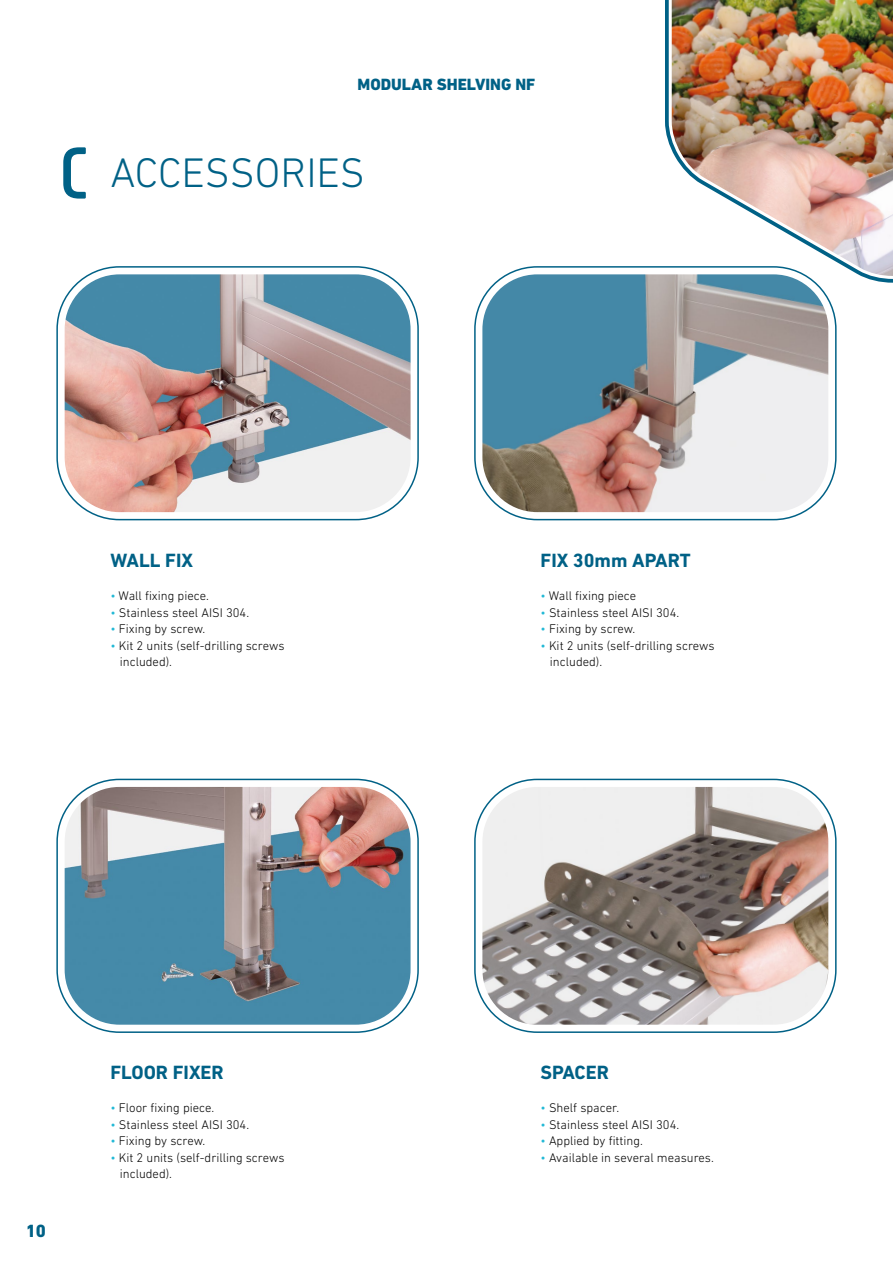
<style>
.page{position:relative;width:893px;height:1263px;background:#fff}
.page>*{position:absolute;margin:0;border:0;box-sizing:border-box;transform-origin:0 0}
.t1{font:300 42px "DIN Next LT Pro";color:#006186}
.t2{font:700 19.5px "DIN Next LT Pro";color:#006186}
.t3{font:800 18px "DIN Next LT Pro";color:#006186}
.t4{font:800 16.65px "DIN Next LT Pro";color:#006186}
.t5{font:300 12.75px/16.5px "DIN Next LT Pro";color:#000}
.s1{color:#23b9d6}
</style>
<div class="page">
<img style="left:66px;top:275px;width:344px;height:236px">
<div style="left:50px;top:259px;width:376px;height:268px;border:15px solid #fff;border-radius:62px"></div>
<img style="left:66px;top:788px;width:344px;height:236px">
<div style="left:50px;top:772px;width:376px;height:268px;border:15px solid #fff;border-radius:62px"></div>
<img style="left:483px;top:275px;width:353px;height:236px">
<div style="left:467px;top:259px;width:376px;height:268px;border:15px solid #fff;border-radius:62px"></div>
<img style="left:483px;top:788px;width:344px;height:236px">
<div style="left:467px;top:772px;width:376px;height:268px;border:15px solid #fff;border-radius:62px"></div>
<div style="left:56px;top:266px;width:363px;height:254px;border:2px solid #006186;border-radius:62px"></div>
<div style="left:474px;top:266px;width:363px;height:254px;border:2px solid #006186;border-radius:62px"></div>
<div style="left:56px;top:779px;width:363px;height:254px;border:2px solid #006186;border-radius:62px"></div>
<div style="left:474px;top:779px;width:363px;height:254px;border:2px solid #006186;border-radius:62px"></div>
<svg style="left:63px;top:147px;width:23px;height:52px"></svg>
<img style="left:667px;top:0;width:226px;height:280px">
<h3 class="t4" style="left:358px;top:74px;width:179px">MODULAR SHELVING NF</h3>
<h1 class="t1" style="left:110px;top:148px;width:256px">ACCESSORIES</h1>
<h2 class="t2" style="left:110px;top:549px;width:84px">WALL FIX</h2>
<p class="t5" style="left:110px;top:588px;width:100px"><span class="s1">•</span> Wall fixing piece.</p>
<p class="t5" style="left:110px;top:604px;width:140px"><span class="s1">•</span> Stainless steel AISI 304.</p>
<p class="t5" style="left:110px;top:621px;width:96px"><span class="s1">•</span> Fixing by screw.</p>
<p class="t5" style="left:120px;top:637px;width:166px;text-indent:-9px"><span class="s1">•</span> Kit 2 units (self-drilling screws included).</p>
<h2 class="t2" style="left:540px;top:549px;width:152px">FIX 30mm APART</h2>
<p class="t5" style="left:540px;top:588px;width:97px"><span class="s1">•</span> Wall fixing piece</p>
<p class="t5" style="left:540px;top:604px;width:140px"><span class="s1">•</span> Stainless steel AISI 304.</p>
<p class="t5" style="left:540px;top:621px;width:96px"><span class="s1">•</span> Fixing by screw.</p>
<p class="t5" style="left:550px;top:637px;width:166px;text-indent:-9px"><span class="s1">•</span> Kit 2 units (self-drilling screws included).</p>
<h3 class="t3" style="left:26px;top:1220px;width:22px">10</h3>
<h2 class="t2" style="left:110px;top:1061px;width:115px">FLOOR FIXER</h2>
<p class="t5" style="left:110px;top:1099px;width:106px"><span class="s1">•</span> Floor fixing piece.</p>
<p class="t5" style="left:110px;top:1116px;width:140px"><span class="s1">•</span> Stainless steel AISI 304.</p>
<p class="t5" style="left:110px;top:1132px;width:96px"><span class="s1">•</span> Fixing by screw.</p>
<p class="t5" style="left:120px;top:1149px;width:166px;text-indent:-9px"><span class="s1">•</span> Kit 2 units (self-drilling screws included).</p>
<h2 class="t2" style="left:540px;top:1061px;width:70px">SPACER</h2>
<p class="t5" style="left:540px;top:1099px;width:80px"><span class="s1">•</span> Shelf spacer.</p>
<p class="t5" style="left:540px;top:1116px;width:140px"><span class="s1">•</span> Stainless steel AISI 304.</p>
<p class="t5" style="left:540px;top:1132px;width:104px"><span class="s1">•</span> Applied by fitting.</p>
<p class="t5" style="left:540px;top:1149px;width:175px"><span class="s1">•</span> Available in several measures.</p>
</div>
